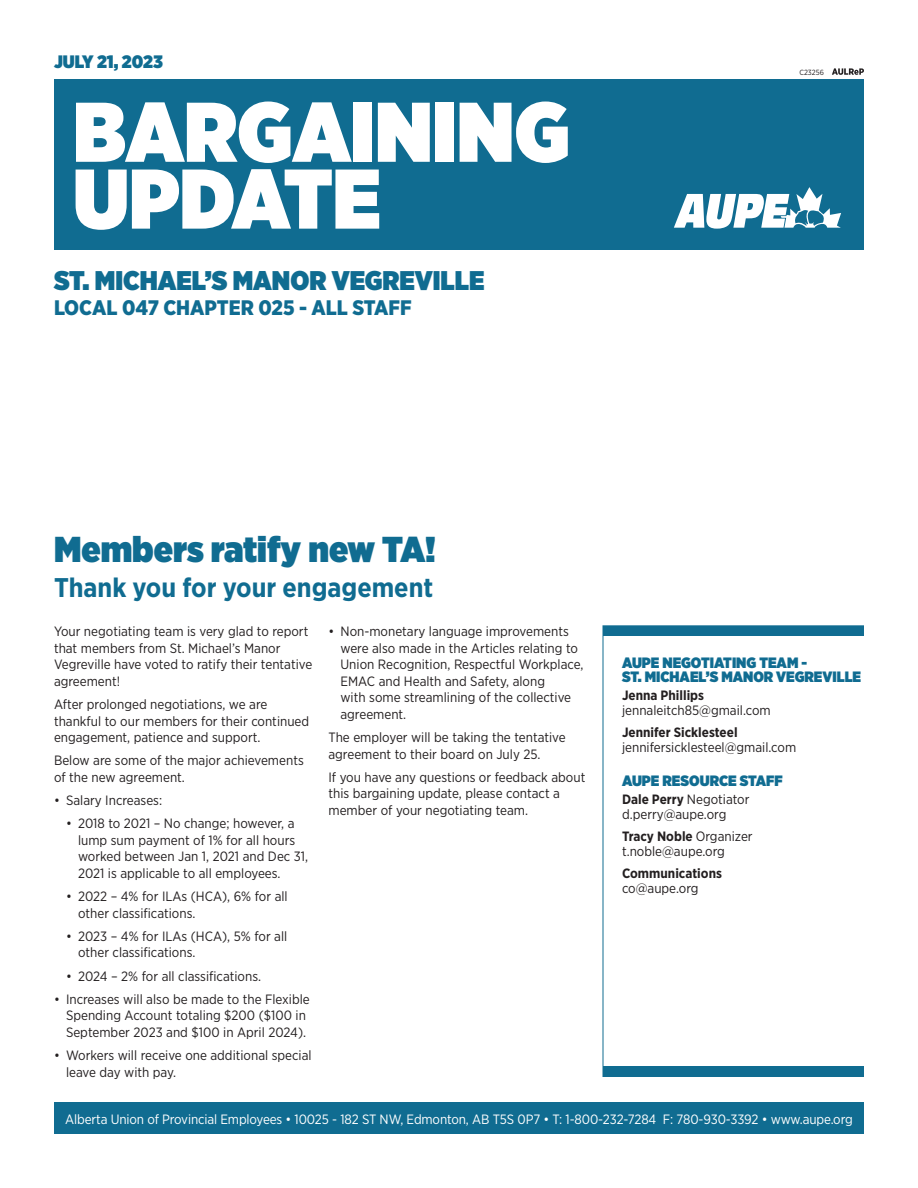
<style>
.page{position:relative;width:918px;height:1188px;background:#fff}
.page>*{position:absolute;margin:0;border:0;box-sizing:border-box;transform-origin:0 0}
.t1{font:900 84.45px "Gotham Narrow";color:#fff}
.t2{font:900 36px "Gotham Narrow";color:#106c91}
.t3{font:900 27px "Gotham Narrow";color:#106c91}
.t4{font:700 27px "Gotham Narrow";color:#106c91}
.t5{font:900 21px "Gotham Narrow";color:#106c91}
.t6{font:900 18px "Gotham Narrow";color:#106c91}
.body_copy{font:900 15px/13.5px "Gotham Narrow";color:#106c91}
.body_copy-2{font:13.5px/16.5px "Gotham Narrow";color:#231f20}
.t7{font:13.5px "Gotham Narrow";letter-spacing:-.01em;color:#fff}
.body_copy-3{font:700 13.5px "Gotham Narrow";color:#231f20}
.t8{font:7.5px "Gotham Narrow";color:#231f20}
.s1{font-weight:700}
.s2{font-weight:400}
</style>
<div class="page">
<div style="left:54px;top:79px;width:810px;height:171px;background:#106c91"></div>
<div style="left:54px;top:1102px;width:810px;height:32px;background:#106c91"></div>
<div style="left:603px;top:626px;width:261px;height:9px;background:#106c91"></div>
<div style="left:603px;top:1067px;width:261px;height:9px;background:#106c91"></div>
<svg style="left:674px;top:187px;width:167px;height:42px"></svg>
<div style="left:603px;top:625px;width:261px;height:452px;border:1px solid #106c91"></div>
<svg style="left:832px;top:68px;width:32px;height:7px"></svg>
<p class="t6" style="left:54px;top:50px;width:110px">JULY 21, 2023</p>
<p class="t1" style="left:73px;top:75px;width:498px">BARGAINING</p>
<p class="t1" style="left:73px;top:142px;width:309px">UPDATE</p>
<p class="t3" style="left:54px;top:262px;width:432px">ST. MICHAEL’S MANOR VEGREVILLE</p>
<p class="t5" style="left:54px;top:294px;width:359px">LOCAL 047 CHAPTER 025 - ALL STAFF</p>
<p class="t2" style="left:54px;top:525px;width:383px">Members ratify new TA!</p>
<p class="t4" style="left:54px;top:570px;width:381px">Thank you for your engagement</p>
<p class="t8" style="left:799px;top:68px;width:26px">C23256</p>
<p class="body_copy-2" style="left:54px;top:623px;width:260px">Your negotiating team is very glad to report that members from St. Michael’s Manor Vegreville have voted to ratify their tentative agreement!</p>
<p class="body_copy-2" style="left:54px;top:696px;width:257px">After prolonged negotiations, we are thankful to our members for their continued engagement, patience and support.</p>
<p class="body_copy-2" style="left:54px;top:752px;width:251px">Below are some of the major achievements of the new agreement.</p>
<p class="body_copy-2" style="left:54px;top:792px;width:110px">• Salary Increases:</p>
<p class="body_copy-2" style="left:78px;top:815px;width:232px;text-indent:-12px">• 2018 to 2021 – No change; however, a lump sum payment of 1% for all hours worked between Jan 1, 2021 and Dec 31, 2021 is applicable to all employees.</p>
<p class="body_copy-2" style="left:78px;top:888px;width:211px;text-indent:-12px">• 2022 – 4% for ILAs (HCA), 6% for all other classifications.</p>
<p class="body_copy-2" style="left:78px;top:927px;width:211px;text-indent:-12px">• 2023 – 4% for ILAs (HCA), 5% for all other classifications.</p>
<p class="body_copy-2" style="left:66px;top:967px;width:197px">• 2024 – 2% for all classifications.</p>
<p class="body_copy-2" style="left:66px;top:990px;width:245px;text-indent:-12px">• Increases will also be made to the Flexible<br>Spending Account totaling $200 ($100 in<br>September 2023 and $100 in April 2024).</p>
<p class="body_copy-2" style="left:66px;top:1047px;width:247px;text-indent:-12px">• Workers will receive one additional special leave day with pay.</p>
<p class="t7" style="left:65px;top:1110px;width:789px">Alberta Union of Provincial Employees • 10025 - 182 ST NW, Edmonton, AB T5S 0P7 • T: 1-800-232-7284 F: 780-930-3392 • www.aupe.org</p>
<p class="body_copy-2" style="left:340px;top:623px;width:245px;text-indent:-12px">• Non-monetary language improvements were also made in the Articles relating to Union Recognition, Respectful Workplace, EMAC and Health and Safety, along<br>with some streamlining of the collective agreement.</p>
<p class="body_copy-2" style="left:328px;top:729px;width:239px">The employer will be taking the tentative agreement to their board on July 25.</p>
<p class="body_copy-2" style="left:328px;top:768px;width:258px">If you have any questions or feedback about this bargaining update, please contact a member of your negotiating team.</p>
<p class="body_copy" style="left:622px;top:656px;width:241px">AUPE NEGOTIATING TEAM -<br>ST. MICHAEL’S MANOR VEGREVILLE</p>
<p class="body_copy-3" style="left:622px;top:687px;width:84px">Jenna Phillips</p>
<p class="body_copy-2" style="left:622px;top:702px;width:150px">jennaleitch85@gmail.com</p>
<p class="body_copy-3" style="left:622px;top:724px;width:117px">Jennifer Sicklesteel</p>
<p class="body_copy-2" style="left:622px;top:739px;width:176px">jennifersicklesteel@gmail.com</p>
<p class="body_copy" style="left:622px;top:774px;width:162px">AUPE RESOURCE STAFF</p>
<p class="body_copy-2" style="left:622px;top:791px;width:129px"><span class="s1">Dale Perry</span> Negotiator</p>
<p class="body_copy-2" style="left:622px;top:806px;width:106px">d.perry@aupe.org</p>
<p class="body_copy-3" style="left:622px;top:828px;width:132px">Tracy Noble <span class="s2">Organizer</span></p>
<p class="body_copy-2" style="left:622px;top:843px;width:104px">t.noble@aupe.org</p>
<p class="body_copy-3" style="left:622px;top:864px;width:101px">Communications</p>
<p class="body_copy-2" style="left:622px;top:880px;width:78px">co@aupe.org</p>
</div>
